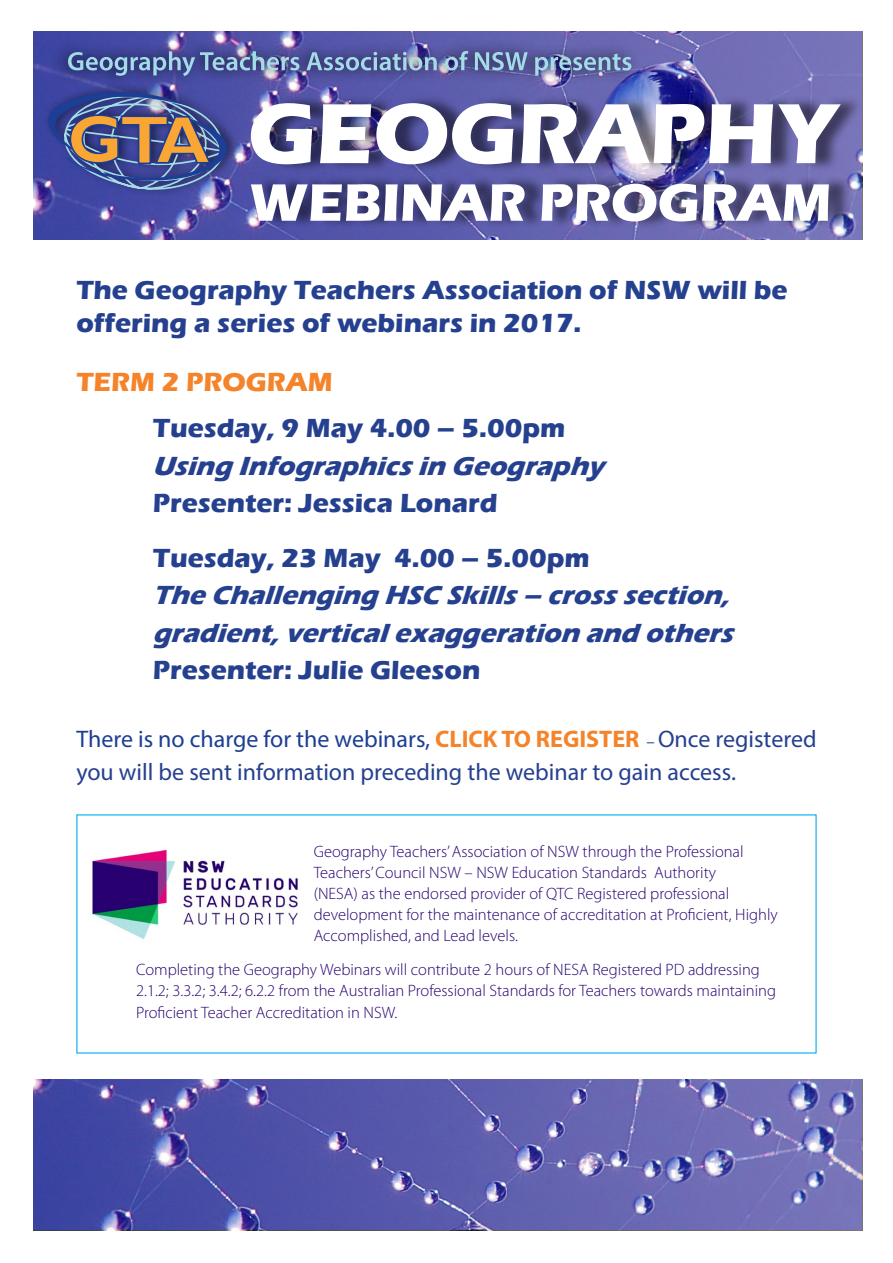
<style>
.page{position:relative;width:893px;height:1263px;background:#fff}
.page>*{position:absolute;margin:0;border:0;box-sizing:border-box;transform-origin:0 0}
.t1{font:700 27px/33px "Eras ITC";color:#25408f}
.t2{font:italic 700 27px/37.5px "Eras ITC";color:#25408f}
.t3{font:700 27px "Eras ITC";color:#f58329}
.t4{font:24px/33px "Myriad Pro";color:#25408f}
.t5{font:300 16.5px/21px "Myriad Pro";color:#280070}
.s1{color:#1c3e94}
.s2{font-weight:700;color:#f58329}
.s3{font-size:16.5px;color:#1c3e94}
</style>
<div class="page">
<img style="left:33px;top:1079px;width:829px;height:151px">
<img style="left:92px;top:849px;width:206px;height:91px">
<img style="left:33px;top:31px;width:829px;height:209px">
<div style="left:257px;top:174px;width:595px;height:56px;background:#000;opacity:.5"></div>
<div style="left:257px;top:94px;width:607px;height:79px;background:#000;opacity:.5"></div>
<div style="left:50px;top:38px;width:591px;height:51px;background:#000;opacity:.75"></div>
<img style="left:37px;top:51px;width:804px;height:170px">
<h1 class="t1" style="left:76px;top:274px;width:713px">The Geography Teachers Association of NSW will be offering a series of webinars in 2017.</h1>
<h1 class="t3" style="left:76px;top:366px;width:258px">TERM 2 PROGRAM</h1>
<h1 class="t1" style="left:153px;top:412px;width:414px">Tuesday, 9 May 4.00 – 5.00pm</h1>
<h1 class="t2" style="left:153px;top:447px;width:452px">Using Infographicsin Geography</h1>
<h1 class="t1" style="left:153px;top:476px;width:438px;line-height:54.4px">Presenter: Jessica Lonard<br>Tuesday, 23 May 4.00 – 5.00pm</h1>
<h1 class="t2" style="left:153px;top:576px;width:590px">The Challenging HSC Skills– crosssection, gradient,verticalexaggeration and others</h1>
<h1 class="t1" style="left:153px;top:654px;width:329px">Presenter: Julie Gleeson</h1>
<h2 class="t4" style="left:76px;top:722px;width:742px"><span class="s1">There is no charge for the webinars,</span> <span class="s2">CLICK TO REGISTER</span> <span class="s3">–</span> Once registered you will be sent information preceding the webinar to gain access.</h2>
<p class="t5" style="left:314px;top:841px;width:466px">Geography Teachers’ Association of NSW through the Professional Teachers’ Council NSW – NSW Education Standards Authority<br>(NESA) as the endorsed provider of QTC Registered professional development for the maintenance of accreditation at Proficient, Highly Accomplished, and Lead levels.</p>
<p class="t5" style="left:136px;top:959px;width:641px">Completing the Geography Webinars will contribute 2 hours of NESA Registered PD addressing<br>2.1.2; 3.3.2; 3.4.2; 6.2.2 from the Australian Professional Standards for Teachers towards maintaining<br>Proficient Teacher Accreditation in NSW.</p>
</div>
